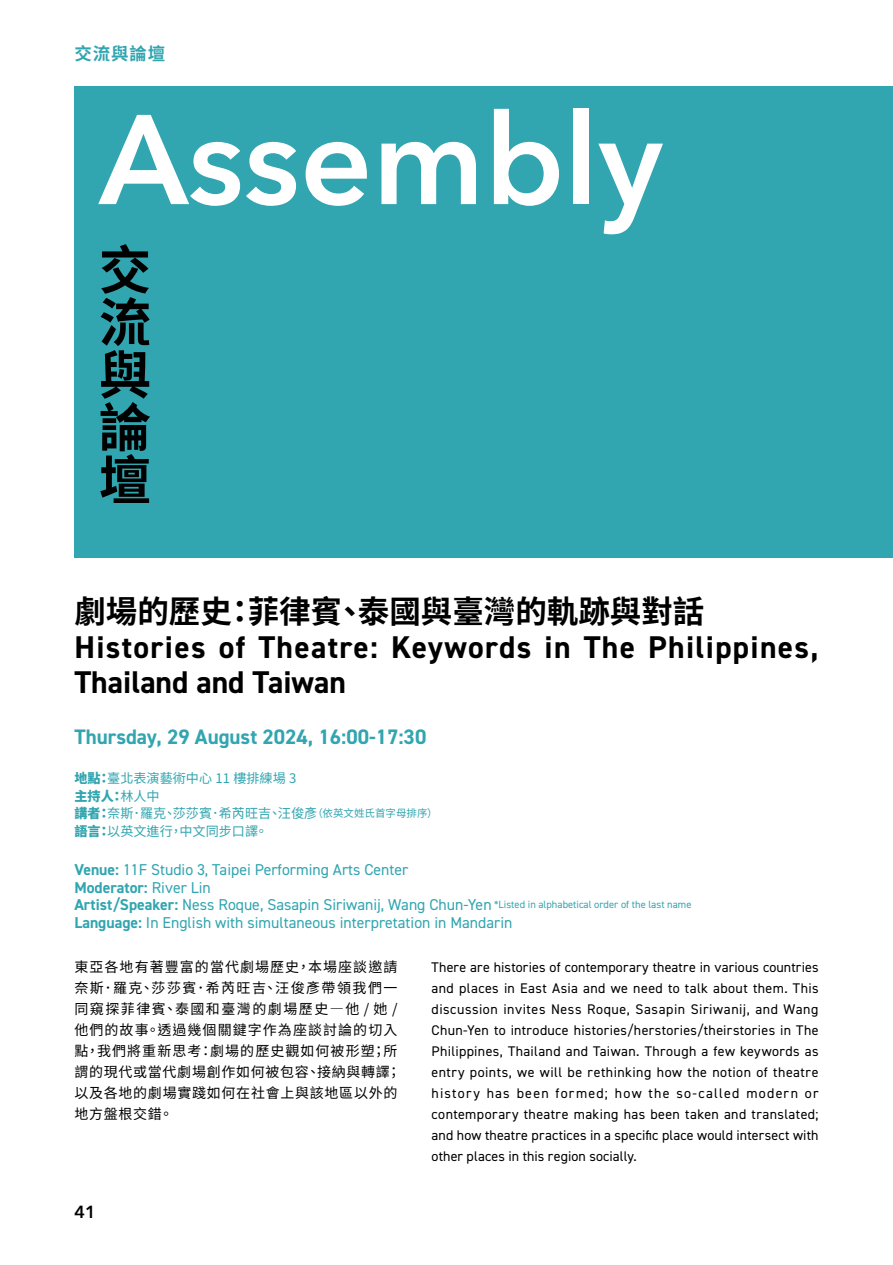
<style>
.page{position:relative;width:893px;height:1265px;background:#fff}
.page>*{position:absolute;margin:0;border:0;box-sizing:border-box;transform-origin:0 0}
.t1{font:600 126px "Avenir Next";color:#fff}
.t2{font:700 52.5px/52.5px "Noto Sans CJ Ktc";color:#000;text-align:justify}
.t3{font:700 31.5px/35px "DIN2014";letter-spacing:.04em;color:#000}
.t4{font:700 31.5px "Noto Sans CJ Ktc";color:#000}
.t5{font:700 21px "DIN2014";color:#31a5b0}
.t6{font:700 17.5px "Noto Sans CJ Ktc";letter-spacing:.05em;color:#31a5b0}
.t7{font:600 17.5px "Avenir Next";color:#000}
.t8{font:15.75px/17.5px "DIN2014";color:#31a5b0}
.t9{font:14px/21px "DIN2014";letter-spacing:.005em;color:#000;text-align:justify}
.t10{font:14px/21px "Noto Sans CJ Ktc";letter-spacing:.075em;color:#000}
.t11{font:13.12px/17.5px "Noto Sans CJ Ktc";color:#31a5b0}
.s1{font-weight:900}
.s2{font-size:10.5px}
.s3{font-weight:700}
</style>
<div class="page">
<div style="left:74px;top:87px;width:819px;height:471px;background:#31a5b0"></div>
<p class="t6" style="left:74px;top:44px;width:92px">交流與論壇</p>
<h1 class="t1" style="left:99px;top:52px;width:565px">Assembly</h1>
<h2 class="t2" style="left:99px;top:245px;width:53px">交流與論壇</h2>
<h3 class="t4" style="left:74px;top:594px;width:632px">劇場的歷史：菲律賓、泰國與臺灣的軌跡與對話</h3>
<h3 class="t3" style="left:74px;top:629px;width:746px">Histories of Theatre: Keywords in The Philippines,<br>Thailand and Taiwan</h3>
<h3 class="t5" style="left:74px;top:723px;width:353px">Thursday, 29 August 2024, 16:00-17:30</h3>
<p class="t11" style="left:74px;top:770px;width:365px"><span class="s1">地點：</span>臺北表演藝術中心 11 樓排練場 3<br><span class="s1">主持人：</span>林人中<br><span class="s1">講者：</span>奈斯．羅克、莎莎賓．希芮旺吉、汪俊彥<span class="s2">（依英文姓氏首字母排序）</span><span class="s1">語言：</span>以英文進行，中文同步口譯。</p>
<p class="t8" style="left:74px;top:861px;width:619px"><span class="s3">Venue:</span> 11F Studio 3, Taipei Performing Arts Center<br><span class="s3">Moderator:</span> River Lin<br><span class="s3">Artist/Speaker:</span> Ness Roque, Sasapin Siriwanij, Wang Chun-Yen <span class="s2">*Listed in alphabetical order of the last name </span><span class="s3">Language:</span> In English with simultaneous interpretation in Mandarin</p>
<p class="t10" style="left:74px;top:957px;width:328px">東亞各地有著豐富的當代劇場歷史，本場座談邀請奈斯．羅克、莎莎賓．希芮旺吉、汪俊彥帶領我們一同窺探菲律賓、泰國和臺灣的劇場歷史—他 / 她 /他們的故事。透過幾個關鍵字作為座談討論的切入點，我們將重新思考：劇場的歷史觀如何被形塑；所謂的現代或當代劇場創作如何被包容、接納與轉譯；以及各地的劇場實踐如何在社會上與該地區以外的地方盤根交錯。</p>
<p class="t9" style="left:432px;top:956px;width:388px">There are histories of contemporary theatre in various countries and places in East Asia and we need to talk about them. This discussion invites Ness Roque, Sasapin Siriwanij, and Wang Chun-Yen to introduce histories/herstories/theirstories in The Philippines, Thailand and Taiwan. Through a few keywords as entry points, we will be rethinking how the notion of theatre history has been formed; how the so-called modern or contemporary theatre making has been taken and translated; and how theatre practices in a specific place would intersect with other places in this region socially.</p>
<p class="t7" style="left:74px;top:1197px;width:23px">41</p>
</div>
